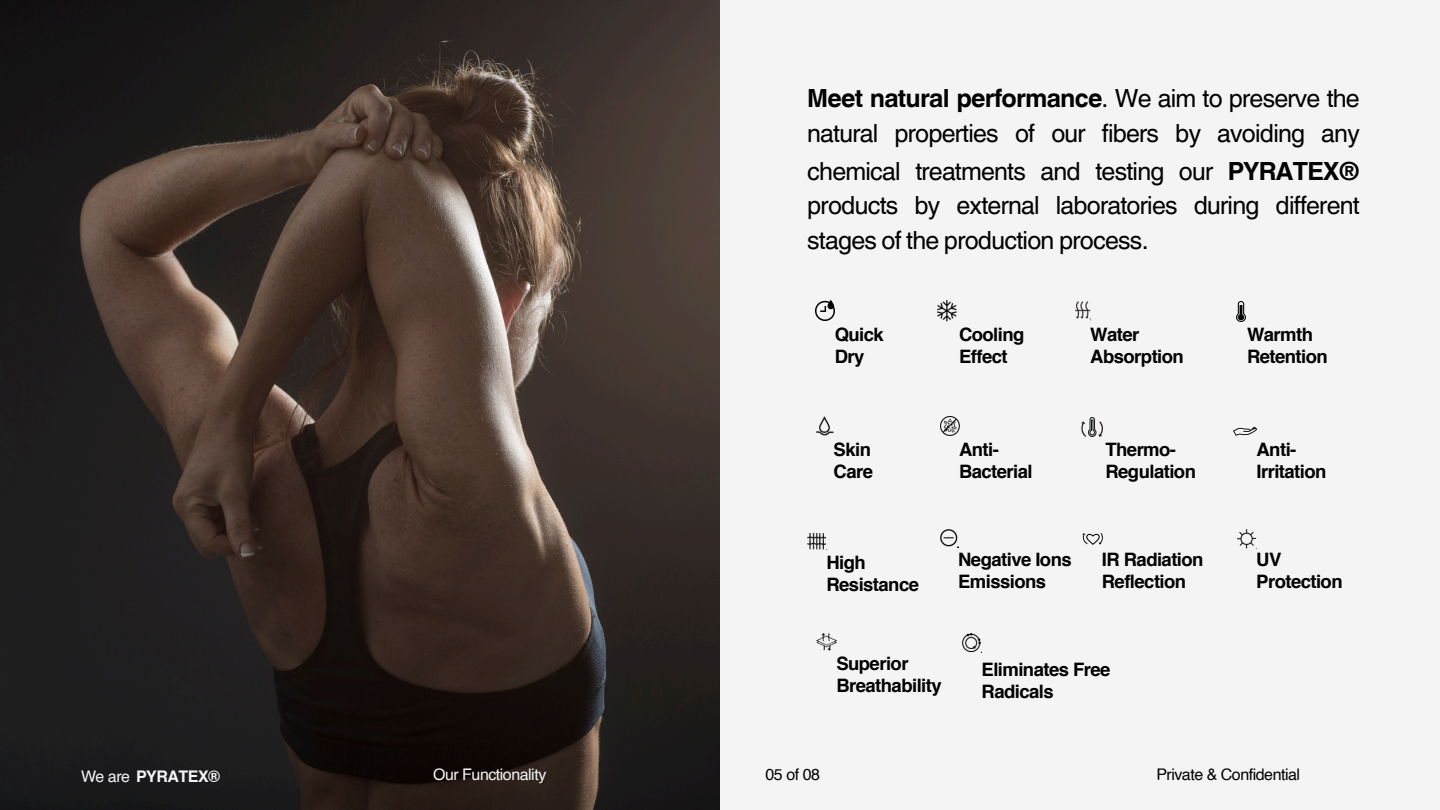
<style>
.page{position:relative;width:1440px;height:810px;background:#f4f4f4}
.page>*{position:absolute;margin:0;border:0;box-sizing:border-box;transform-origin:0 0}
.t1{font:25px/34.5px "Helvetica World";letter-spacing:-.03em;color:#000}
.t2{font:700 18.5px/22.1px "Helvetica";letter-spacing:-.03em;color:#000}
.t3{font:16px "Helvetica";letter-spacing:-.03em;color:#000}
.t4{font:16px "Helvetica";letter-spacing:-.03em;color:#f4f4f4}
.t5{font:700 16px "Helvetica";letter-spacing:-.03em;color:#f4f4f4}
.s1{font-weight:700}
.s2{font-weight:400}
</style>
<div class="page">
<img style="left:0;top:0;width:720px;height:810px">
<img style="left:1075px;top:302px;width:15px;height:17px">
<img style="left:807px;top:533px;width:20px;height:17px">
<img style="left:940px;top:529px;width:18px;height:18px">
<img style="left:963px;top:634px;width:19px;height:19px">
<img style="left:816px;top:634px;width:21px;height:17px">
<img style="left:1236px;top:302px;width:9px;height:20px">
<img style="left:1081px;top:418px;width:21px;height:18px">
<img style="left:816px;top:301px;width:18px;height:20px">
<img style="left:938px;top:300px;width:19px;height:22px">
<img style="left:1083px;top:533px;width:19px;height:11px">
<img style="left:1237px;top:529px;width:20px;height:20px">
<img style="left:816px;top:416px;width:18px;height:20px">
<img style="left:1233px;top:426px;width:24px;height:9px">
<img style="left:940px;top:416px;width:20px;height:20px">
<p class="t1" style="left:807px;top:81px;width:554px"><span class="s1">Meet natural performance</span>. We aim to preserve the natural properties of our fibers by avoiding any</p>
<p class="t1" style="left:807px;top:154px;width:554px;text-align:justify">chemical treatments and testing our <span class="s1">PYRATEX® </span>products by external laboratories during different stages of the production process.</p>
<p class="t2" style="left:835px;top:325px;width:51px">Quick<br>Dry</p>
<h2 class="t2" style="left:959px;top:325px;width:67px">Cooling<br>Effect</h2>
<h3 class="t2" style="left:1090px;top:325px;width:95px">Water<br>Absorption</h3>
<p class="t2" style="left:1247px;top:325px;width:82px">Warmth<br>Retention</p>
<p class="t2" style="left:834px;top:440px;width:41px">Skin<br>Care</p>
<h2 class="t2" style="left:1257px;top:440px;width:71px">Anti-<br>Irritation</h2>
<p class="t2" style="left:959px;top:440px;width:75px">Anti-<br>Bacterial</p>
<h2 class="t2" style="left:1105px;top:440px;width:92px">Thermo-<br>Regulation</h2>
<p class="t2" style="left:826px;top:554px;width:94px">High<br>Resistance</p>
<h1 class="t2" style="left:958px;top:550px;width:115px">Negative Ions<br>Emissions</h1>
<p class="t2" style="left:1102px;top:550px;width:103px">IR Radiation<br>Reflection</p>
<h2 class="t2" style="left:1256px;top:550px;width:88px">UV<br>Protection</h2>
<h2 class="t2" style="left:836px;top:654px;width:107px">Superior<br>Breathability</h2>
<p class="t5" style="left:81px;top:770px;width:141px"><span class="s2">We are</span> PYRATEX®</p>
<h2 class="t4" style="left:433px;top:768px;width:115px">Our Functionality</h2>
<h2 class="t3" style="left:766px;top:768px;width:56px">05 of 08</h2>
<p class="t2" style="left:982px;top:661px;width:130px">Eliminates Free<br>Radicals</p>
<p class="t3" style="left:1156px;top:768px;width:145px">Private &amp; Confidential</p>
</div>
